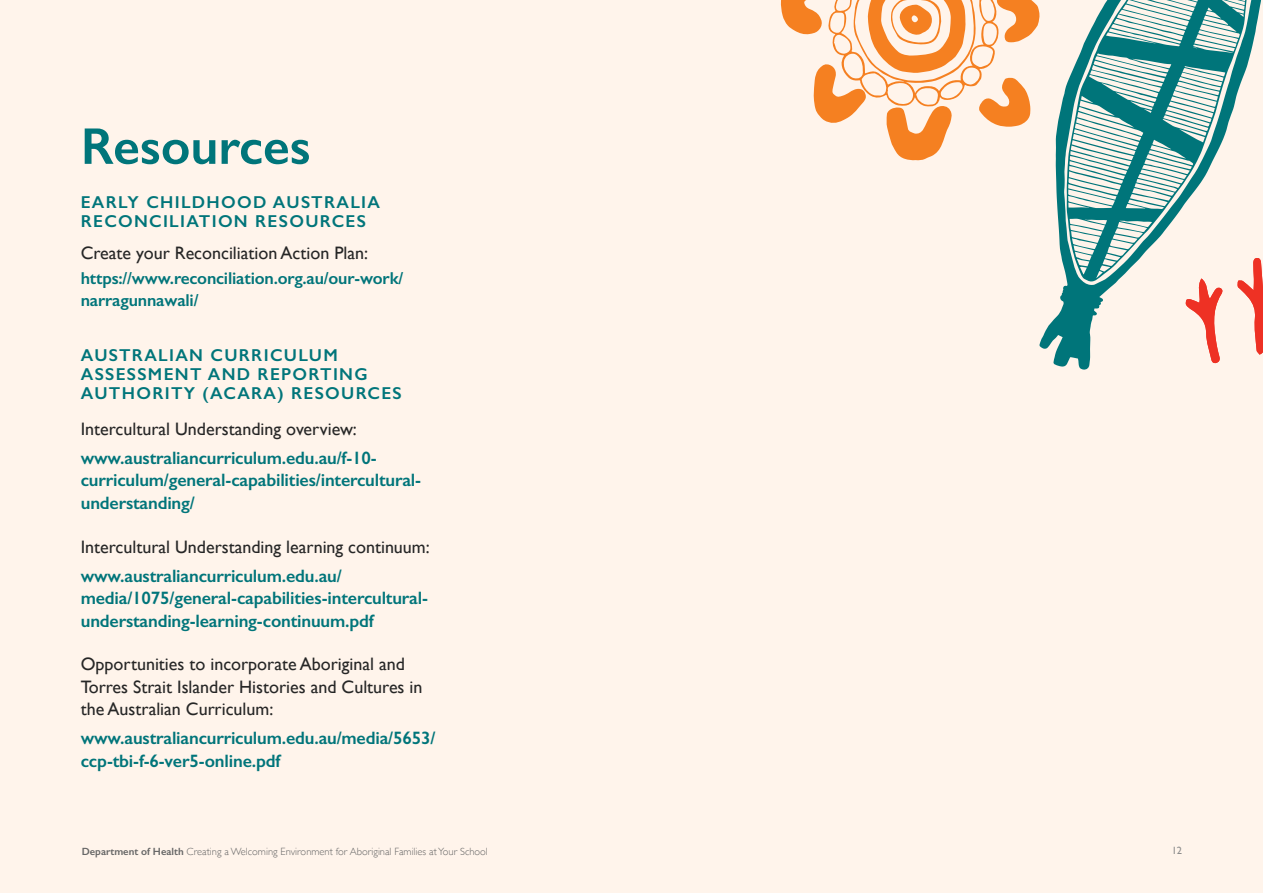
<style>
.page{position:relative;width:1263px;height:893px;background:#fff4eb}
.page>*{position:absolute;margin:0;border:0;box-sizing:border-box;transform-origin:0 0}
.t1{font:600 51.75px "Gill Sans";color:#00757a}
.t2{font:600 18px/22.5px "Gill Sans";letter-spacing:-.01em;color:#00757a}
.t3{font:18px/22.5px "Gill Sans";color:#262626}
.t4{font:600 17.25px/19px "Gill Sans";letter-spacing:.075em;color:#00757a}
.t5{font:600 17.25px/22.5px "Gill Sans";letter-spacing:-.01em;color:#00757a}
.t6{font:300 10.5px "Gill Sans";color:#666}
.t7{font:10.5px "Gill Sans";color:#8c8c8c}
.s1{font-weight:600}
</style>
<div class="page">
<svg style="left:1039px;top:0;width:222px;height:370px"></svg>
<svg style="left:1067px;top:0;width:183px;height:282px"></svg>
<svg style="left:781px;top:0;width:259px;height:160px"></svg>
<svg style="left:1237px;top:258px;width:26px;height:97px"></svg>
<svg style="left:1185px;top:278px;width:38px;height:86px"></svg>
<h2 class="t1" style="left:81px;top:115px;width:231px">Resources</h2>
<h3 class="t4" style="left:81px;top:193px;width:301px">EARLY CHILDHOOD AUSTRALIA<br>RECONCILIATION RESOURCES</h3>
<p class="t3" style="left:81px;top:241px;width:289px">Create your Reconciliation Action Plan:</p>
<p class="t5" style="left:81px;top:267px;width:324px">https://www.reconciliation.org.au/our-work/ narragunnawali/</p>
<h3 class="t4" style="left:81px;top:345px;width:323px">AUSTRALIAN CURRICULUM<br>ASSESSMENT AND REPORTING<br>AUTHORITY (ACARA) RESOURCES</h3>
<p class="t3" style="left:81px;top:418px;width:278px">Intercultural Understanding overview:</p>
<p class="t2" style="left:81px;top:446px;width:342px">www.australiancurriculum.edu.au/f-10- curriculum/general-capabilities/intercultural&shy;understanding/</p>
<p class="t3" style="left:81px;top:535px;width:350px">Intercultural Understanding learning continuum:</p>
<p class="t2" style="left:81px;top:564px;width:349px">www.australiancurriculum.edu.au/ media/1075/general-capabilities-intercultural&shy;understanding-learning-continuum.pdf</p>
<p class="t3" style="left:81px;top:653px;width:343px">Opportunities to incorporate Aboriginal and<br>Torres Strait Islander Histories and Cultures in the Australian Curriculum:</p>
<p class="t2" style="left:81px;top:727px;width:356px">www.australiancurriculum.edu.au/media/5653/ ccp-tbi-f-6-ver5-online.pdf</p>
<p class="t6" style="left:82px;top:843px;width:408px"><span class="s1">Department of Health</span> Creating a Welcoming Environment for Aboriginal Families at Your School</p>
<p class="t7" style="left:1172px;top:844px;width:12px">12</p>
</div>
